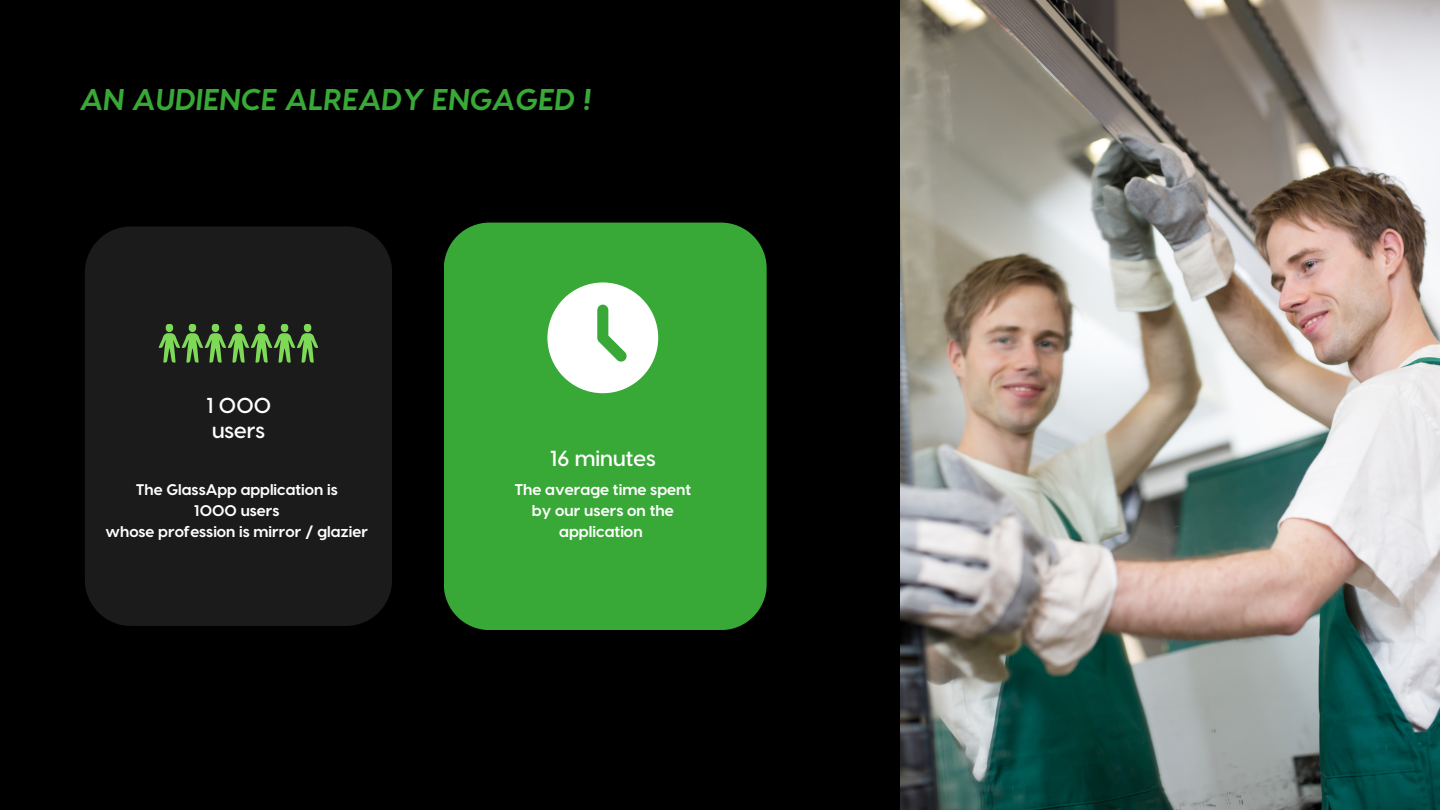
<style>
.page{position:relative;width:1440px;height:810px;background:#000}
.page>*{position:absolute;margin:0;border:0;box-sizing:border-box;transform-origin:0 0}
.t1{font:italic 700 30px "Visby CF";color:#38a836}
.t2{font:600 21.8px "Visby CF";color:#fff}
.t3{font:600 21.6px/25.4px "Visby CF";color:#fff}
.t4{font:700 15.6px/21px "Visby CF";color:#fff;text-align:center}
.t5{font:700 15.4px/21px "Visby CF";color:#fff;text-align:center}
</style>
<div class="page">
<img style="left:900px;top:0;width:540px;height:810px">
<div style="left:85px;top:226px;width:307px;height:400px;background:#1b1b1b"></div>
<svg style="left:158px;top:324px;width:160px;height:39px"></svg>
<div style="left:444px;top:223px;width:323px;height:407px;background:#38a836"></div>
<svg style="left:547px;top:282px;width:111px;height:111px;background:#c7e6c7"></svg>
<h1 class="t1" style="left:81px;top:80px;width:513px">AN AUDIENCE ALREADY ENGAGED !</h1>
<h3 class="t3" style="left:206px;top:391px;width:66px">1 000 users</h3>
<p class="t5" style="left:106px;top:478px;width:264px">The GlassApp application is<br>1000 users<br>whose profession is mirror / glazier</p>
<h2 class="t2" style="left:550px;top:444px;width:107px">16 minutes</h2>
<p class="t4" style="left:514px;top:478px;width:178px">The average time spent by our users on the application</p>
</div>
